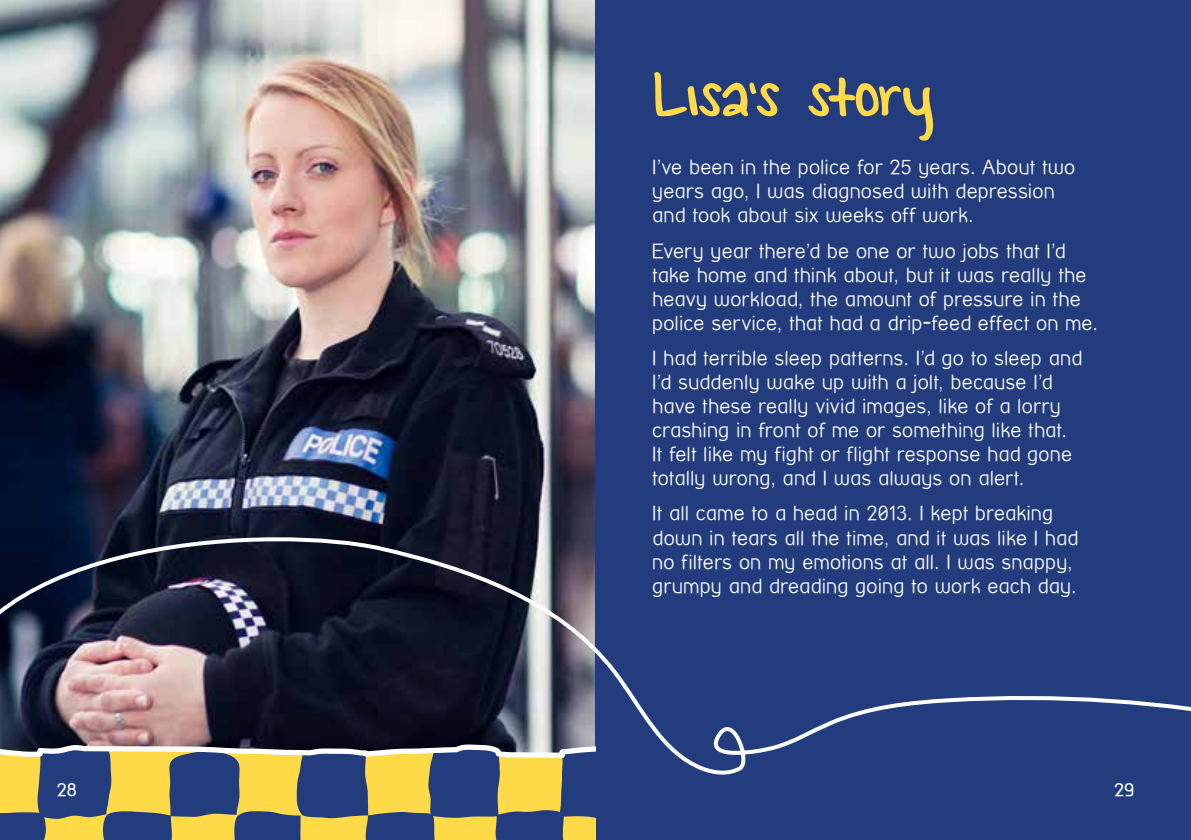
<style>
.page{position:relative;width:1191px;height:840px;background:#fff}
.page>*{position:absolute;margin:0;border:0;box-sizing:border-box;transform-origin:0 0}
.t1{font:70px "KG Small Town Southern Girl";letter-spacing:-.02em;color:#ffda48}
.t2{font:100 20px/24px "Street Corner";letter-spacing:.005em;color:#fff}
.t3{font:18px "Street Corner";color:#fff}
</style>
<div class="page">
<img style="left:0;top:0;width:595px;height:521px">
<div style="left:595px;top:0;width:596px;height:839px;background:#223c7e"></div>
<svg style="left:0;top:521px;width:1191px;height:254px"></svg>
<svg style="left:0;top:739px;width:595px;height:100px;background:#85836a"></svg>
<h1 class="t1" style="left:652px;top:57px;width:282px">Lisa’s story</h1>
<p class="t2" style="left:652px;top:155px;width:425px">I’ve been in the police for 25 years. About two years ago, I was diagnosed with depression and took about six weeks off work.</p>
<p class="t2" style="left:652px;top:238px;width:447px">Every year there’d be one or two jobs that I’d take home and think about, but it was really the heavy workload, the amount of pressure in the police service, that had a drip-feed effect on me.</p>
<p class="t2" style="left:652px;top:345px;width:431px">I had terrible sleep patterns. I’d go to sleep and I’d suddenly wake up with a jolt, because I’d have these really vivid images, like of a lorry crashing in front of me or something like that.<br>It felt like my fight or flight response had gone totally wrong, and I was always on alert.</p>
<p class="t2" style="left:652px;top:501px;width:427px">It all came to a head in 2013. I kept breaking down in tears all the time, and it was like I had no filters on my emotions at all. I was snappy, grumpy and dreading going to work each day.</p>
<p class="t3" style="left:57px;top:779px;width:22px">28</p>
<p class="t3" style="left:1114px;top:779px;width:22px">29</p>
</div>
